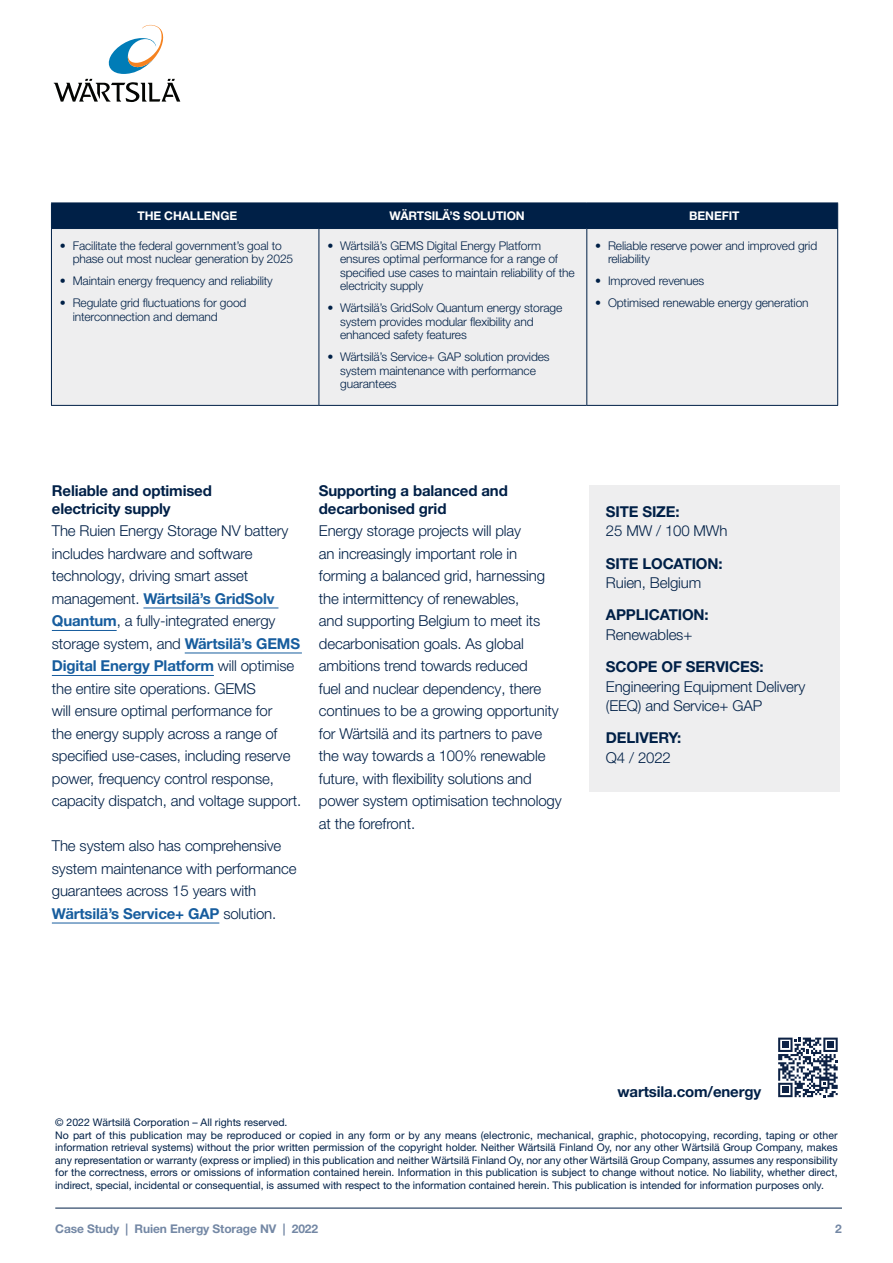
<style>
.page{position:relative;width:893px;height:1263px;background:#fff}
.page>*{position:absolute;margin:0;border:0;box-sizing:border-box;transform-origin:0 0}
.t1{font:300 15px/22.5px "Helvetica Neue LT Pro";letter-spacing:-.01em;color:#002047}
.t2{font:700 15px/18px "Helvetica Neue LT Pro";letter-spacing:-.01em;color:#002047}
.t3{font:300 12px/13.5px "Helvetica Neue LT Pro";letter-spacing:-.01em;color:#002047}
.t4{font:700 12px "Helvetica Neue LT Pro";letter-spacing:-.01em;color:#fff}
.t5{font:700 12px "Helvetica Neue LT Pro";letter-spacing:-.01em;color:#7488a5}
.t6{font:10.5px/12.6px "Helvetica Neue LT Pro";color:#002047}
.s1{font-weight:700;color:#175d9e}
</style>
<div class="page">
<hr style="left:143px;top:608px;width:135px;height:1px;background:#175d9e">
<hr style="left:52px;top:630px;width:65px;height:1px;background:#175d9e">
<hr style="left:185px;top:653px;width:117px;height:1px;background:#175d9e">
<hr style="left:52px;top:675px;width:162px;height:1px;background:#175d9e">
<hr style="left:52px;top:923px;width:167px;height:1px;background:#175d9e">
<div style="left:589px;top:485px;width:251px;height:306px;background:#eeeeef"></div>
<div style="left:52px;top:229px;width:785px;height:176px;background:#eeeeef"></div>
<div style="left:51px;top:203px;width:787px;height:25px;background:#002047"></div>
<hr style="left:51px;top:228px;width:268px;height:1px;background:#002047">
<hr style="left:51px;top:229px;width:1px;height:176px;background:#002047">
<hr style="left:319px;top:228px;width:268px;height:1px;background:#002047">
<hr style="left:318px;top:229px;width:1px;height:176px;background:#002047">
<hr style="left:587px;top:228px;width:251px;height:1px;background:#002047">
<hr style="left:586px;top:229px;width:1px;height:176px;background:#002047">
<hr style="left:837px;top:229px;width:1px;height:176px;background:#002047">
<hr style="left:51px;top:405px;width:268px;height:1px;background:#002047">
<hr style="left:319px;top:405px;width:268px;height:1px;background:#002047">
<hr style="left:587px;top:405px;width:251px;height:1px;background:#002047">
<hr style="left:55px;top:1208px;width:787px;height:1px;background:#002047">
<svg style="left:53px;top:24px;width:128px;height:78px"></svg>
<svg style="left:778px;top:1037px;width:60px;height:60px"></svg>
<p class="t4" style="left:137px;top:208px;width:101px">THE CHALLENGE</p>
<p class="t4" style="left:389px;top:208px;width:137px">WÄRTSILÄ’S SOLUTION</p>
<p class="t4" style="left:689px;top:208px;width:52px">BENEFIT</p>
<p class="t3" style="left:73px;top:239px;width:222px;text-indent:-13px">• Facilitate the federal government’s goal to phase out most nuclear generation by 2025</p>
<p class="t3" style="left:60px;top:274px;width:214px">• Maintain energy frequency and reliability</p>
<p class="t3" style="left:73px;top:296px;width:175px;text-indent:-13px">• Regulate grid fluctuations for good interconnection and demand</p>
<p class="t3" style="left:340px;top:239px;width:236px;text-indent:-13px">• Wärtsilä’s GEMS Digital Energy Platform ensures optimal performance for a range of specified use cases to maintain reliability of the electricity supply</p>
<p class="t3" style="left:340px;top:301px;width:224px;text-indent:-13px">• Wärtsilä’s GridSolv Quantum energy storage system provides modular flexibility and enhanced safety features</p>
<p class="t3" style="left:340px;top:350px;width:211px;text-indent:-13px">• Wärtsilä’s Service+ GAP solution provides system maintenance with performance guarantees</p>
<p class="t3" style="left:608px;top:239px;width:211px;text-indent:-13px">• Reliable reserve power and improved grid reliability</p>
<p class="t3" style="left:595px;top:274px;width:111px">• Improved revenues</p>
<p class="t3" style="left:595px;top:296px;width:215px">• Optimised renewable energy generation</p>
<p class="t2" style="left:52px;top:481px;width:162px">Reliable and optimised electricity supply</p>
<p class="t1" style="left:52px;top:519px;width:251px">The Ruien Energy Storage NV battery includes hardware and software technology, driving smart asset management. <span class="s1">Wärtsilä’s GridSolv Quantum</span>, a fully-integrated energy storage system, and <span class="s1">Wärtsilä’s GEMS Digital Energy Platform</span> will optimise the entire site operations. GEMS<br>will ensure optimal performance for<br>the energy supply across a range of specified use-cases, including reserve power, frequency control response, capacity dispatch, and voltage support.</p>
<p class="t1" style="left:52px;top:834px;width:246px">The system also has comprehensive system maintenance with performance guarantees across 15 years with <span class="s1">Wärtsilä’s Service+ GAP</span> solution.</p>
<p class="t2" style="left:319px;top:481px;width:190px">Supporting a balanced and decarbonised grid</p>
<p class="t1" style="left:319px;top:519px;width:244px">Energy storage projects will play<br>an increasingly important role in forming a balanced grid, harnessing the intermittency of renewables,<br>and supporting Belgium to meet its decarbonisation goals. As global ambitions trend towards reduced<br>fuel and nuclear dependency, there continues to be a growing opportunity for Wärtsilä and its partners to pave the way towards a 100% renewable future, with flexibility solutions and power system optimisation technology at the forefront.</p>
<p class="t2" style="left:606px;top:502px;width:75px">SITE SIZE:</p>
<p class="t1" style="left:606px;top:519px;width:123px">25 MW / 100 MWh</p>
<p class="t2" style="left:606px;top:554px;width:118px">SITE LOCATION:</p>
<p class="t1" style="left:606px;top:571px;width:97px">Ruien, Belgium</p>
<p class="t2" style="left:606px;top:606px;width:104px">APPLICATION:</p>
<p class="t1" style="left:606px;top:623px;width:88px">Renewables+</p>
<p class="t2" style="left:606px;top:657px;width:159px">SCOPE OF SERVICES:</p>
<p class="t1" style="left:606px;top:676px;width:201px;line-height:19.5px">Engineering Equipment Delivery (EEQ) and Service+ GAP</p>
<p class="t2" style="left:606px;top:729px;width:77px">DELIVERY:</p>
<p class="t1" style="left:606px;top:746px;width:66px">Q4 / 2022</p>
<p class="t2" style="left:617px;top:1082px;width:145px">wartsila.com/energy</p>
<p class="t6" style="left:55px;top:1115px;width:784px">© 2022 Wärtsilä Corporation – All rights reserved.<br>No part of this publication may be reproduced or copied in any form or by any means (electronic, mechanical, graphic, photocopying, recording, taping or other information retrieval systems) without the prior written permission of the copyright holder. Neither Wärtsilä Finland Oy, nor any other Wärtsilä Group Company, makes any representation or warranty (express or implied) in this publication and neither Wärtsilä Finland Oy, nor any other Wärtsilä Group Company, assumes any responsibility for the correctness, errors or omissions of information contained herein. Information in this publication is subject to change without notice. No liability, whether direct, indirect, special, incidental or consequential, is assumed with respect to the information contained herein. This publication is intended for information purposes only.</p>
<p class="t5" style="left:55px;top:1222px;width:264px">Case Study | Ruien Energy Storage NV | 2022</p>
<p class="t5" style="left:835px;top:1222px;width:8px">2</p>
</div>
